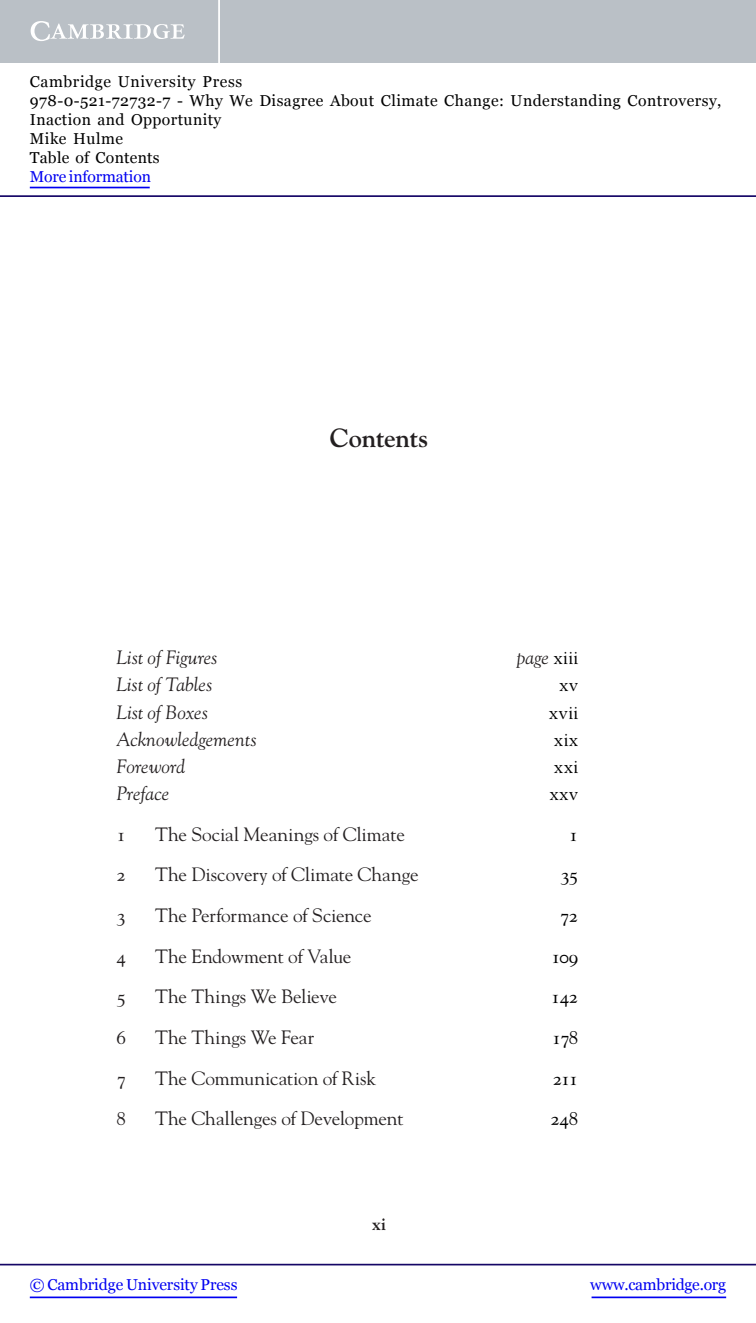
<style>
.page{position:relative;width:756px;height:1323px;background:#fff}
.page>*{position:absolute;margin:0;border:0;box-sizing:border-box;transform-origin:0 0}
.t1{font:700 26.25px "Goudy Std";letter-spacing:-.01em;color:#231f20}
.t2{font:19.25px "Goudy Std";letter-spacing:-.005em;color:#231f20}
.t3{font:italic 19.25px "Goudy Std";color:#231f20}
.t4{font:19.25px "Goudy Std";letter-spacing:-.015em;color:#000}
.t5{font:700 17.5px "Goudy Std";color:#231f20}
.t6{font:15.75px/18.9px "Georgia";letter-spacing:.03em;color:#000}
.t7{font:15.75px "Georgia";letter-spacing:-.01em;color:#0000f1}
.s1{font-style:normal;color:#000}
</style>
<div class="page">
<div style="left:0;top:0;width:756px;height:63px;background:#bac0c6"></div>
<svg style="left:31px;top:21px;width:154px;height:20px"></svg>
<hr style="left:218px;top:0;width:2px;height:63px;background:#fff">
<hr style="left:30px;top:1297px;width:207px;height:1px;background:#0000f1">
<hr style="left:592px;top:1297px;width:134px;height:1px;background:#0000f1">
<hr style="left:0;top:1264px;width:756px;height:1px;background:#150666">
<hr style="left:0;top:195px;width:756px;height:2px;background:#150666">
<hr style="left:30px;top:187px;width:120px;height:1px;background:#0000f1">
<p class="t6" style="left:30px;top:72px;width:693px">Cambridge University Press<br>978-0-521-72732-7 - Why We Disagree About Climate Change: Understanding Controversy, Inaction and Opportunity<br>Mike Hulme<br>Table of Contents</p>
<p class="t7" style="left:30px;top:167px;width:123px">More information</p>
<h1 class="t1" style="left:330px;top:429px;width:100px">Contents</h1>
<p class="t3" style="left:117px;top:649px;width:103px">List of Figures</p>
<p class="t3" style="left:517px;top:649px;width:63px">page <span class="s1">xiii</span></p>
<p class="t3" style="left:117px;top:676px;width:97px">List of Tables</p>
<p class="t4" style="left:559px;top:678px;width:21px">xv</p>
<p class="t3" style="left:117px;top:704px;width:93px">List of Boxes</p>
<p class="t4" style="left:549px;top:705px;width:31px">xvii</p>
<p class="t3" style="left:117px;top:731px;width:142px">Acknowledgements</p>
<p class="t4" style="left:554px;top:732px;width:26px">xix</p>
<p class="t3" style="left:117px;top:758px;width:70px">Foreword</p>
<p class="t4" style="left:554px;top:759px;width:26px">xxi</p>
<p class="t3" style="left:117px;top:785px;width:54px">Preface</p>
<p class="t4" style="left:549px;top:786px;width:31px">xxv</p>
<p class="t2" style="left:117px;top:827px;width:11px">1</p>
<p class="t2" style="left:155px;top:827px;width:251px">The Social Meanings of Climate</p>
<p class="t4" style="left:569px;top:827px;width:11px">1</p>
<p class="t2" style="left:117px;top:867px;width:11px">2</p>
<p class="t2" style="left:155px;top:867px;width:265px">The Discovery of Climate Change</p>
<p class="t4" style="left:560px;top:867px;width:20px">35</p>
<p class="t2" style="left:117px;top:908px;width:11px">3</p>
<p class="t2" style="left:155px;top:908px;width:218px">The Performance of Science</p>
<p class="t4" style="left:560px;top:908px;width:20px">72</p>
<p class="t2" style="left:117px;top:949px;width:11px">4</p>
<p class="t2" style="left:155px;top:949px;width:198px">The Endowment of Value</p>
<p class="t4" style="left:551px;top:949px;width:29px">109</p>
<p class="t2" style="left:117px;top:990px;width:11px">5</p>
<p class="t2" style="left:155px;top:990px;width:183px">The Things We Believe</p>
<p class="t4" style="left:551px;top:990px;width:29px">142</p>
<p class="t2" style="left:117px;top:1030px;width:11px">6</p>
<p class="t2" style="left:155px;top:1030px;width:161px">The Things We Fear</p>
<p class="t4" style="left:552px;top:1030px;width:28px">178</p>
<p class="t2" style="left:117px;top:1071px;width:11px">7</p>
<p class="t2" style="left:155px;top:1071px;width:222px">The Communication of Risk</p>
<p class="t4" style="left:553px;top:1071px;width:27px">211</p>
<p class="t2" style="left:117px;top:1112px;width:11px">8</p>
<p class="t2" style="left:155px;top:1112px;width:250px">The Challenges of Development</p>
<p class="t4" style="left:551px;top:1112px;width:29px">248</p>
<p class="t5" style="left:372px;top:1218px;width:15px">xi</p>
<p class="t7" style="left:30px;top:1276px;width:209px">© Cambridge University Press</p>
<p class="t7" style="left:590px;top:1276px;width:137px">www.cambridge.org</p>
</div>
